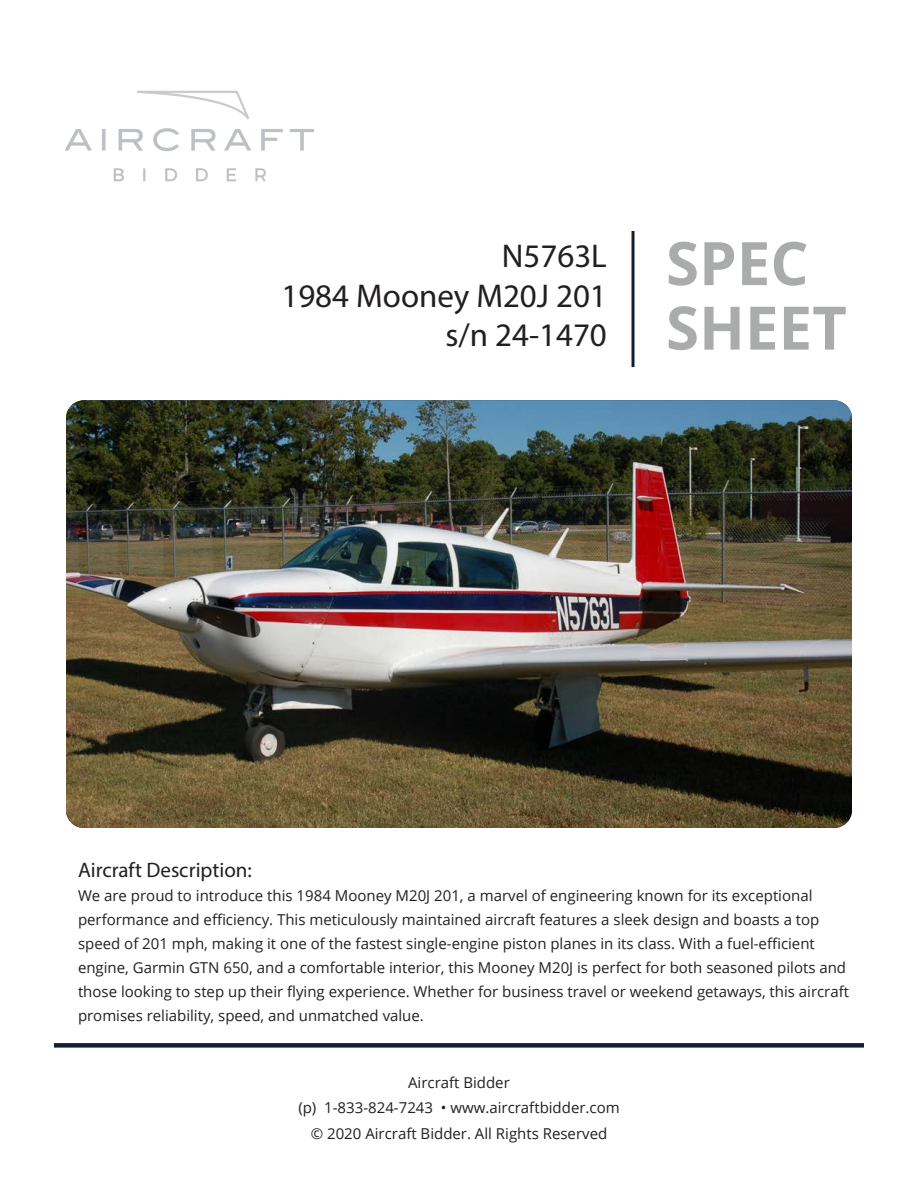
<style>
.page{position:relative;width:918px;height:1188px;background:#fff}
.page>*{position:absolute;margin:0;border:0;box-sizing:border-box;transform-origin:0 0}
.t1{font:700 60px "Open Sans";color:#aaabab}
.t2{font:33px "Myriad Pro";color:#231f20}
.t3{font:21px "Myriad Pro";color:#231f20}
.t4{font:15px/24px "Open Sans";color:#231f20}
</style>
<div class="page">
<img style="left:66px;top:400px;width:786px;height:428px">
<img style="left:65px;top:90px;width:249px;height:92px">
<div style="left:54px;top:1043px;width:810px;height:5px;background:#101f37"></div>
<hr style="left:632px;top:231px;width:3px;height:136px;background:#101f37">
<p class="t2" style="left:502px;top:236px;width:107px">N5763L</p>
<p class="t2" style="left:281px;top:275px;width:327px">1984 Mooney M20J 201</p>
<p class="t2" style="left:445px;top:315px;width:163px">s/n 24-1470</p>
<p class="t1" style="left:666px;top:221px;width:144px">SPEC</p>
<p class="t1" style="left:666px;top:285px;width:182px">SHEET</p>
<p class="t3" style="left:78px;top:857px;width:175px">Aircraft Description:</p>
<p class="t4" style="left:78px;top:883px;width:773px">We are proud to introduce this 1984 Mooney M20J 201, a marvel of engineering known for its exceptional performance and efficiency. This meticulously maintained aircraft features a sleek design and boasts a top speed of 201 mph, making it one of the fastest single-engine piston planes in its class. With a fuel-efficient engine, Garmin GTN 650, and a comfortable interior, this Mooney M20J is perfect for both seasoned pilots and those looking to step up their flying experience. Whether for business travel or weekend getaways, this aircraft promises reliability, speed, and unmatched value.</p>
<p class="t4" style="left:298px;top:1069px;width:323px;line-height:25.5px;text-align:center">Aircraft Bidder<br>(p) 1-833-824-7243 • www.aircraftbidder.com © 2020 Aircraft Bidder. All Rights Reserved</p>
</div>
